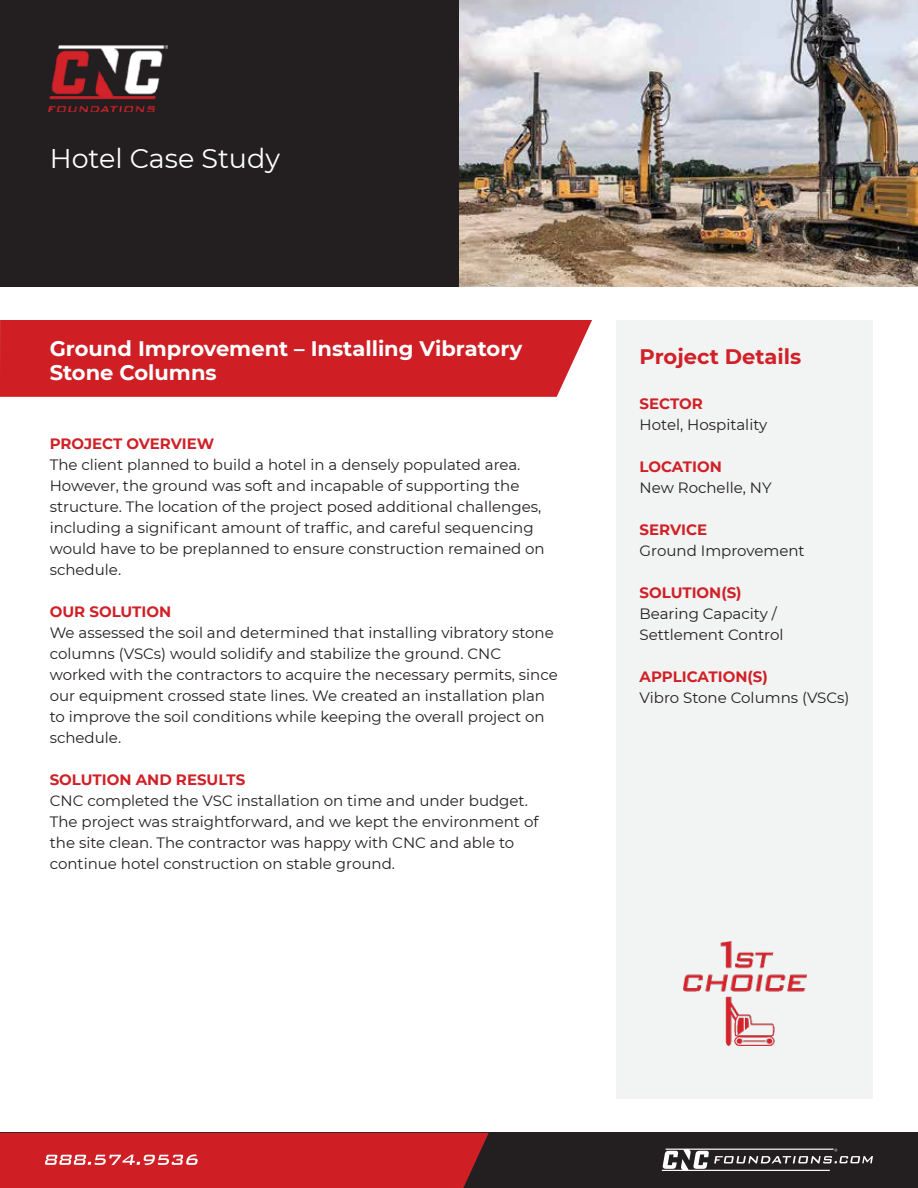
<style>
.page{position:relative;width:918px;height:1188px;background:#fff}
.page>*{position:absolute;margin:0;border:0;box-sizing:border-box;transform-origin:0 0}
.t1{font:27px "Montserrat";color:#fff}
.t2{font:700 21px/24px "Montserrat";color:#fff}
.t3{font:700 21px "Montserrat";color:#cf2127}
.t4{font:15px/21px "Montserrat";color:#231f20}
.t5{font:700 15px "Montserrat";color:#cf2127}
</style>
<div class="page">
<div style="left:0;top:320px;width:592px;height:77px;background:#cf1f25"></div>
<div style="left:0;top:0;width:918px;height:287px;background:#231f20"></div>
<img style="left:48px;top:45px;width:119px;height:66px">
<div style="left:617px;top:320px;width:256px;height:779px;background:#f2f3f3"></div>
<img style="left:683px;top:941px;width:124px;height:104px">
<div style="left:0;top:1133px;width:918px;height:55px;background:#231f20"></div>
<svg style="left:662px;top:1149px;width:211px;height:22px"></svg>
<div style="left:0;top:1133px;width:489px;height:55px;background:#cf1f25"></div>
<img style="left:459px;top:0;width:459px;height:287px">
<h1 class="t1" style="left:50px;top:139px;width:232px">Hotel Case Study</h1>
<h2 class="t2" style="left:50px;top:336px;width:474px">Ground Improvement – Installing Vibratory<br>Stone Columns</h2>
<p class="t5" style="left:50px;top:433px;width:166px">PROJECT OVERVIEW</p>
<p class="t4" style="left:50px;top:454px;width:496px">The client planned to build a hotel in a densely populated area.<br>However, the ground was soft and incapable of supporting the structure. The location of the project posed additional challenges, including a significant amount of traffic, and careful sequencing would have to be preplanned to ensure construction remained on schedule.</p>
<p class="t5" style="left:50px;top:601px;width:123px">OUR SOLUTION</p>
<p class="t4" style="left:50px;top:622px;width:510px">We assessed the soil and determined that installing vibratory stone columns (VSCs) would solidify and stabilize the ground. CNC worked with the contractors to acquire the necessary permits, since our equipment crossed state lines. We created an installation plan to improve the soil conditions while keeping the overall project on schedule.</p>
<p class="t5" style="left:50px;top:769px;width:197px">SOLUTION AND RESULTS</p>
<p class="t4" style="left:50px;top:790px;width:490px">CNC completed the VSC installation on time and under budget.<br>The project was straightforward, and we kept the environment of the site clean. The contractor was happy with CNC and able to continue hotel construction on stable ground.</p>
<h2 class="t3" style="left:640px;top:342px;width:163px">Project Details</h2>
<p class="t5" style="left:640px;top:393px;width:65px">SECTOR</p>
<p class="t4" style="left:640px;top:414px;width:129px">Hotel, Hospitality</p>
<p class="t5" style="left:640px;top:456px;width:84px">LOCATION</p>
<p class="t4" style="left:640px;top:477px;width:134px">New Rochelle, NY</p>
<p class="t5" style="left:640px;top:519px;width:69px">SERVICE</p>
<p class="t4" style="left:640px;top:540px;width:167px">Ground Improvement</p>
<p class="t5" style="left:640px;top:582px;width:104px">SOLUTION(S)</p>
<p class="t4" style="left:640px;top:603px;width:145px">Bearing Capacity /<br>Settlement Control</p>
<p class="t5" style="left:640px;top:666px;width:130px">APPLICATION(S)</p>
<p class="t4" style="left:640px;top:687px;width:211px">Vibro Stone Columns (VSCs)</p>
</div>
